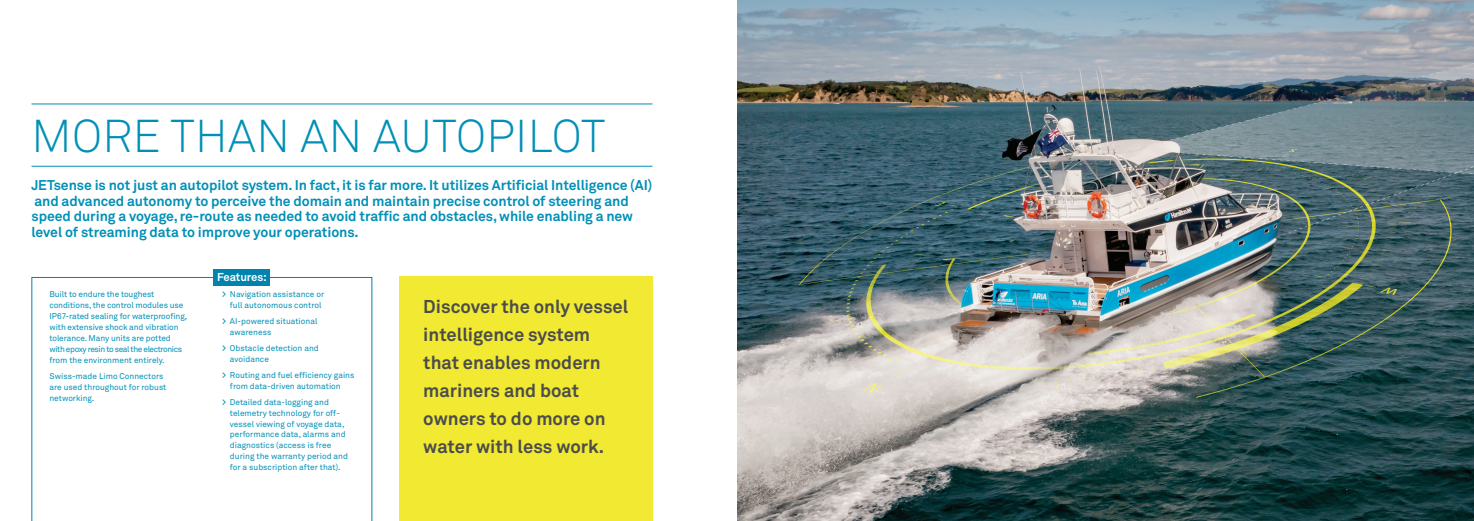
<style>
.page{position:relative;width:1474px;height:521px;background:#fff}
.page>*{position:absolute;margin:0;border:0;box-sizing:border-box;transform-origin:0 0}
.t1{font:45.5px "Akkurat Light Pro";letter-spacing:.01em;color:#0090b7}
.t2{font:700 18.38px/28px "Akkurat";color:#4b4c4d}
.t3{font:700 14px/15.8px "Akkurat";letter-spacing:-.005em;color:#0090b7}
.t4{font:700 11.38px "Akkurat";letter-spacing:-.01em;color:#fff}
.t5{font:8.31px/10.9px "Akkurat";color:#0090b7}
.s1{font-weight:700;font-size:8.75px}
</style>
<div class="page">
<svg style="left:31px;top:277px;width:341px;height:244px"></svg>
<div style="left:399px;top:276px;width:253px;height:245px;background:#f1e932"></div>
<hr style="left:32px;top:166px;width:620px;height:1px;background:#0090b7">
<hr style="left:32px;top:104px;width:620px;height:1px;background:#0090b7">
<img style="left:737px;top:0;width:736px;height:521px">
<div style="left:214px;top:269px;width:56px;height:16px;background:#0083ac"></div>
<p class="t1" style="left:32px;top:109px;width:575px">MORE THAN AN AUTOPILOT</p>
<p class="t3" style="left:32px;top:177px;width:622px">JETsense is not just an autopilot system. In fact, it is far more. It utilizes Artificial Intelligence (AI) and advanced autonomy to perceive the domain and maintain precise control of steering and speed during a voyage, re-route as needed to avoid traffic and obstacles, while enabling a new level of streaming data to improve your operations.</p>
<p class="t5" style="left:49px;top:289px;width:139px">Built to endure the toughest conditions, the control modules use IP67-rated sealing for waterproofing, with extensive shock and vibration tolerance. Many units are potted with epoxy resin to seal the electronics from the environment entirely.</p>
<p class="t5" style="left:49px;top:371px;width:119px">Swiss-made Limo Connectors are used throughout for robust networking.</p>
<p class="t4" style="left:217px;top:270px;width:51px">Features:</p>
<p class="t5" style="left:230px;top:289px;width:96px;text-indent:-8px"><span class="s1">&gt;</span> Navigation assistance or full autonomous control</p>
<p class="t5" style="left:230px;top:316px;width:89px;text-indent:-8px"><span class="s1">&gt;</span> AI-powered situational awareness</p>
<p class="t5" style="left:230px;top:343px;width:90px;text-indent:-8px"><span class="s1">&gt;</span> Obstacle detection and avoidance</p>
<p class="t5" style="left:230px;top:370px;width:126px;text-indent:-8px"><span class="s1">&gt;</span> Routing and fuel efficiency gains from data-driven automation</p>
<p class="t5" style="left:230px;top:396px;width:120px;text-indent:-8px"><span class="s1">&gt;</span> Detailed data-logging and telemetry technology for off&shy;vessel viewing of voyage data, performance data, alarms and diagnostics (access is free during the warranty period and for a subscription after that).</p>
<p class="t2" style="left:423px;top:292px;width:207px">Discover the only vessel intelligence system that enables modern mariners and boat owners to do more on water with less work.</p>
</div>
